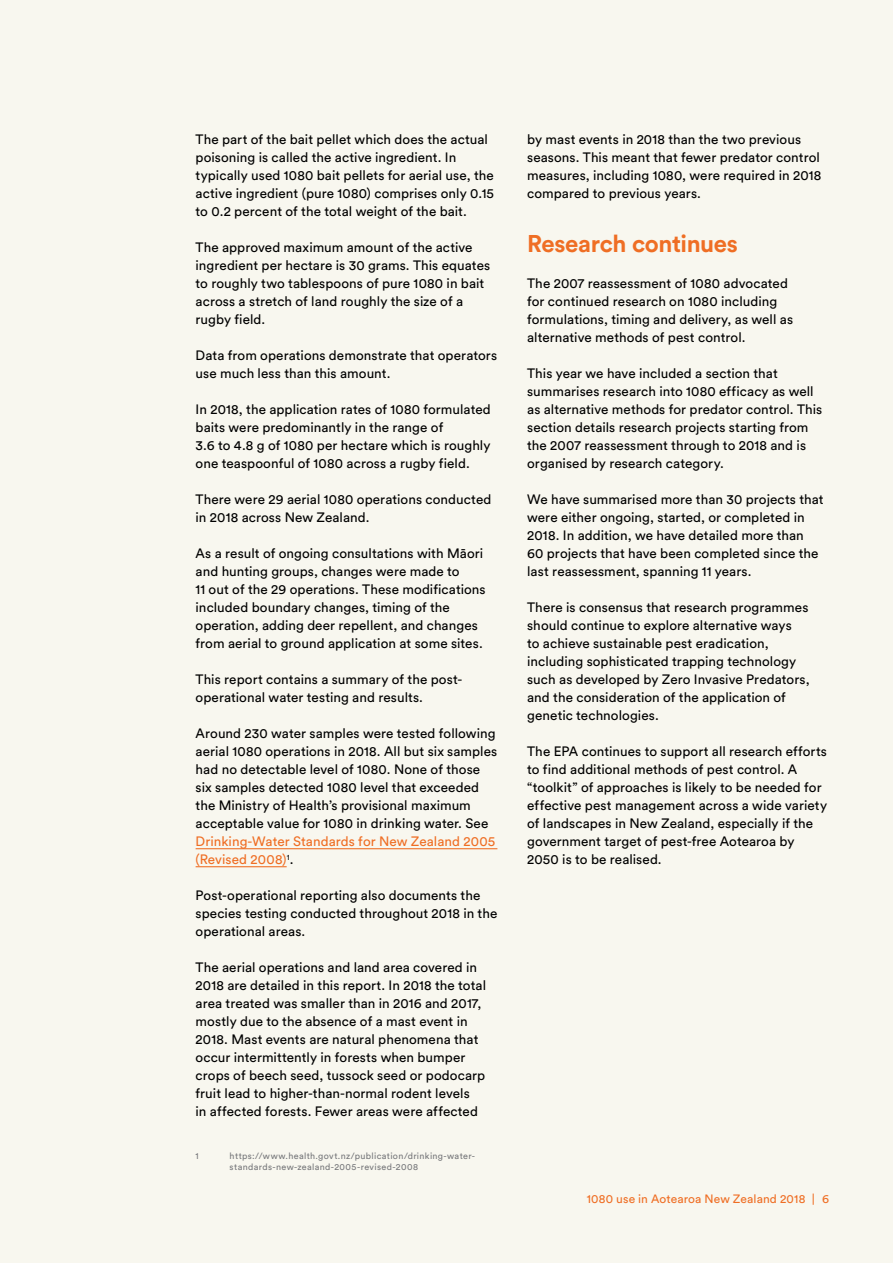
<style>
.page{position:relative;width:893px;height:1263px;background:#f8f7ef}
.page>*{position:absolute;margin:0;border:0;box-sizing:border-box;transform-origin:0 0}
.t1{font:700 24px "Circular Pro";letter-spacing:-.015em;color:#ef6e24}
.t2{font:13.5px/18px "Circular Pro";letter-spacing:.005em;color:#000}
.t3{font:13.5px/18px "Circular Pro";letter-spacing:.005em;color:#ef6e24}
.t4{font:12px "Circular Pro";letter-spacing:.01em;color:#ef6e24}
.t5{font:9px/10.8px "Circular Pro";letter-spacing:.04em;color:#77787b}
.s1{color:#000}
</style>
<div class="page">
<hr style="left:196px;top:848px;width:301px;height:1px;background:#ef6e24">
<hr style="left:196px;top:866px;width:91px;height:1px;background:#ef6e24">
<p class="t2" style="left:196px;top:130px;width:300px">The part of the bait pellet which does the actual poisoning is called the active ingredient. In typically used 1080 bait pellets for aerial use, the active ingredient (pure 1080) comprises only 0.15 to 0.2 percent of the total weight of the bait.</p>
<p class="t2" style="left:196px;top:238px;width:296px">The approved maximum amount of the active ingredient per hectare is 30 grams. This equates to roughly two tablespoons of pure 1080 in bait across a stretch of land roughly the size of a rugby field.</p>
<p class="t2" style="left:196px;top:346px;width:303px">Data from operations demonstrate that operators use much less than this amount.</p>
<p class="t2" style="left:196px;top:400px;width:297px">In 2018, the application rates of 1080 formulated baits were predominantly in the range of<br>3.6 to 4.8 g of 1080 per hectare which is roughly one teaspoonful of 1080 across a rugby field.</p>
<p class="t2" style="left:196px;top:490px;width:297px">There were 29 aerial 1080 operations conducted in 2018 across New Zealand.</p>
<p class="t2" style="left:196px;top:544px;width:292px">As a result of ongoing consultations with Māori and hunting groups, changes were made to<br>11 out of the 29 operations. These modifications included boundary changes, timing of the operation, adding deer repellent, and changes from aerial to ground application at some sites.</p>
<p class="t2" style="left:196px;top:670px;width:268px">This report contains a summary of the post&shy;operational water testing and results.</p>
<p class="t2" style="left:196px;top:724px;width:303px">Around 230 water samples were tested following aerial 1080 operations in 2018. All but six samples had no detectable level of 1080. None of those six samples detected 1080 level that exceeded the Ministry of Health’s provisional maximum acceptable value for 1080 in drinking water. See</p>
<p class="t3" style="left:196px;top:832px;width:301px">Drinking-Water Standards for New Zealand 2005 (Revised 2008)<sup>1</sup><span class="s1">.</span></p>
<p class="t2" style="left:196px;top:886px;width:303px">Post-operational reporting also documents the species testing conducted throughout 2018 in the operational areas.</p>
<p class="t2" style="left:196px;top:958px;width:292px">The aerial operations and land area covered in 2018 are detailed in this report. In 2018 the total area treated was smaller than in 2016 and 2017, mostly due to the absence of a mast event in 2018. Mast events are natural phenomena that occur intermittently in forests when bumper crops of beech seed, tussock seed or podocarp fruit lead to higher-than-normal rodent levels<br>in affected forests. Fewer areas were affected</p>
<p class="t5" style="left:196px;top:1150px;width:5px">1</p>
<p class="t5" style="left:230px;top:1150px;width:247px">https://www.health.govt.nz/publication/drinking-water&shy;standards-new-zealand-2005-revised-2008</p>
<p class="t2" style="left:527px;top:130px;width:296px">by mast events in 2018 than the two previous seasons. This meant that fewer predator control measures, including 1080, were required in 2018 compared to previous years.</p>
<h1 class="t1" style="left:527px;top:227px;width:212px">Research continues</h1>
<p class="t2" style="left:527px;top:274px;width:267px">The 2007 reassessment of 1080 advocated for continued research on 1080 including formulations, timing and delivery, as well as alternative methods of pest control.</p>
<p class="t2" style="left:527px;top:364px;width:297px">This year we have included a section that summarises research into 1080 efficacy as well as alternative methods for predator control. This section details research projects starting from the 2007 reassessment through to 2018 and is organised by research category.</p>
<p class="t2" style="left:527px;top:490px;width:298px">We have summarised more than 30 projects that were either ongoing, started, or completed in 2018. In addition, we have detailed more than<br>60 projects that have been completed since the last reassessment, spanning 11 years.</p>
<p class="t2" style="left:527px;top:598px;width:284px">There is consensus that research programmes should continue to explore alternative ways<br>to achieve sustainable pest eradication, including sophisticated trapping technology such as developed by Zero Invasive Predators, and the consideration of the application of genetic technologies.</p>
<p class="t2" style="left:527px;top:742px;width:301px">The EPA continues to support all research efforts to find additional methods of pest control. A “toolkit” of approaches is likely to be needed for effective pest management across a wide variety of landscapes in New Zealand, especially if the government target of pest-free Aotearoa by 2050 is to be realised.</p>
<p class="t4" style="left:587px;top:1191px;width:244px">1080 use in Aotearoa New Zealand 2018 | 6</p>
</div>
